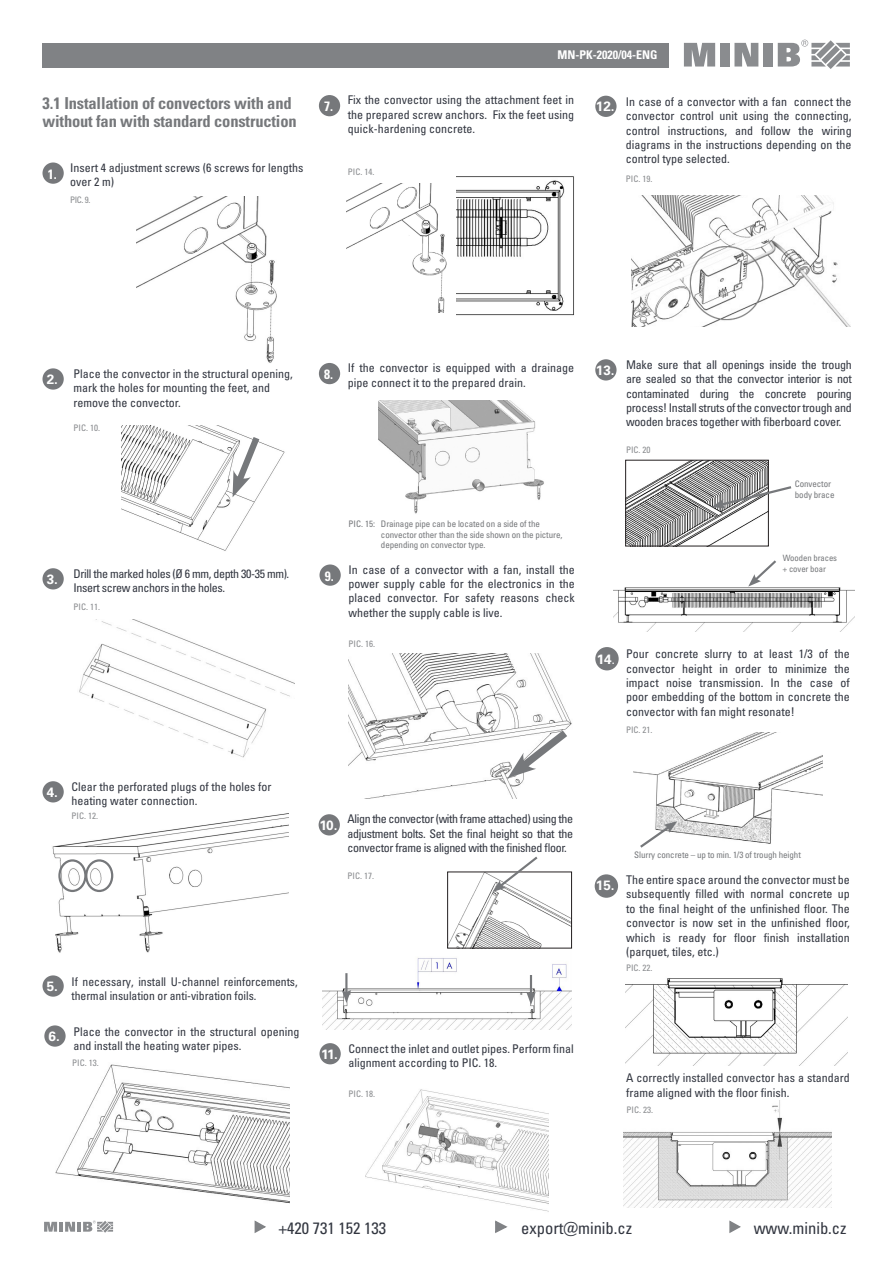
<style>
.page{position:relative;width:893px;height:1263px;background:#fff}
.page>*{position:absolute;margin:0;border:0;box-sizing:border-box;transform-origin:0 0}
.body{font:16.5px/18.1px "Univers LTCYR 67 Bold Cond";letter-spacing:-.01em;color:#76787b}
.t1{font:condensed 16.5px "Univers LTCYR 57";color:#323640}
.text{font:700 13.5px "Univers LTCYR 65";color:#fff}
.text-2{font:13.5px "Univers LTCYR 67 Bold Cond";color:#fff}
.text-3{font:condensed 12px/14.4px "Univers LTCYR 57";color:#323640}
.text-4{font:condensed 12px/14.4px "Univers LTCYR 57";letter-spacing:-.03em;color:#323640}
.t2{font:12px "Univers LTCYR 67 Bold Cond";color:#fff}
.text-5{font:condensed 9px/10.5px "Univers LTCYR 57";letter-spacing:-.01em;color:#76787b}
.text-6{font:condensed 9px "Univers LTCYR 57";color:#8a8c8f}
.text-7{font:condensed 8.7px "Univers LTCYR 57";letter-spacing:-.01em;color:#76787b}
.s1{font-family:"Univers LTCYR 57";font-weight:400;font-stretch:condensed}
</style>
<div class="page">
<img style="left:613px;top:586px;width:241px;height:46px">
<img style="left:627px;top:462px;width:140px;height:82px">
<div style="left:625px;top:460px;width:144px;height:86px;border:1px solid #231f20"></div>
<svg style="left:712px;top:484px;width:80px;height:24px"></svg>
<svg style="left:748px;top:560px;width:28px;height:26px"></svg>
<div style="left:43px;top:43px;width:626px;height:25px;background:#808285"></div>
<svg style="left:684px;top:43px;width:31px;height:24px"></svg>
<div style="left:720px;top:43px;width:9px;height:24px;background:#8a8c8f"></div>
<svg style="left:734px;top:43px;width:24px;height:24px"></svg>
<div style="left:763px;top:43px;width:10px;height:24px;background:#8a8c8f"></div>
<svg style="left:778px;top:40px;width:72px;height:29px"></svg>
<div style="left:43px;top:1220px;width:72px;height:13px;background:#f7f7f7"></div>
<svg style="left:44px;top:1220px;width:69px;height:13px"></svg>
<svg style="left:254px;top:1220px;width:12px;height:13px"></svg>
<svg style="left:495px;top:1220px;width:13px;height:13px"></svg>
<svg style="left:729px;top:1220px;width:12px;height:13px"></svg>
<img style="left:136px;top:197px;width:141px;height:166px">
<div style="left:42px;top:162px;width:22px;height:22px;background:#76787b;border-radius:50%"></div>
<img style="left:79px;top:619px;width:216px;height:139px">
<div style="left:42px;top:568px;width:22px;height:21px;background:#76787b;border-radius:50%"></div>
<img style="left:52px;top:813px;width:237px;height:140px">
<div style="left:58px;top:859px;width:29px;height:33px;border:2px solid #76787b;border-radius:50%"></div>
<div style="left:85px;top:859px;width:28px;height:33px;border:2px solid #76787b;border-radius:50%"></div>
<div style="left:42px;top:781px;width:22px;height:21px;background:#76787b;border-radius:50%"></div>
<img style="left:625px;top:978px;width:222px;height:87px">
<img style="left:623px;top:1100px;width:209px;height:108px">
<div style="left:595px;top:874px;width:23px;height:24px;background:#76787b;border-radius:50%"></div>
<img style="left:634px;top:732px;width:189px;height:112px">
<svg style="left:638px;top:821px;width:39px;height:27px"></svg>
<div style="left:595px;top:647px;width:24px;height:23px;background:#76787b;border-radius:50%"></div>
<div style="left:595px;top:359px;width:22px;height:21px;background:#76787b;border-radius:50%"></div>
<div style="left:42px;top:975px;width:22px;height:22px;background:#76787b;border-radius:50%"></div>
<img style="left:51px;top:1046px;width:239px;height:158px">
<div style="left:44px;top:1025px;width:22px;height:22px;background:#76787b;border-radius:50%"></div>
<img style="left:347px;top:184px;width:100px;height:129px">
<img style="left:456px;top:176px;width:118px;height:140px">
<div style="left:319px;top:95px;width:21px;height:21px;background:#76787b;border-radius:50%"></div>
<img style="left:378px;top:401px;width:166px;height:113px">
<div style="left:319px;top:363px;width:21px;height:21px;background:#76787b;border-radius:50%"></div>
<img style="left:365px;top:1089px;width:184px;height:123px">
<div style="left:319px;top:1043px;width:22px;height:21px;background:#76787b;border-radius:50%"></div>
<img style="left:323px;top:948px;width:248px;height:81px">
<img style="left:449px;top:874px;width:121px;height:72px">
<div style="left:447px;top:872px;width:125px;height:76px;border:1px solid #231f20"></div>
<hr style="left:345px;top:973px;width:2px;height:21px;background:#76787b">
<svg style="left:342px;top:990px;width:9px;height:13px"></svg>
<hr style="left:530px;top:975px;width:2px;height:21px;background:#76787b">
<svg style="left:526px;top:992px;width:10px;height:13px"></svg>
<svg style="left:493px;top:856px;width:47px;height:36px"></svg>
<div style="left:319px;top:814px;width:21px;height:21px;background:#76787b;border-radius:50%"></div>
<img style="left:121px;top:425px;width:164px;height:126px">
<svg style="left:230px;top:430px;width:35px;height:67px"></svg>
<div style="left:42px;top:368px;width:22px;height:22px;background:#76787b;border-radius:50%"></div>
<div style="left:319px;top:564px;width:22px;height:22px;background:#76787b;border-radius:50%"></div>
<img style="left:349px;top:653px;width:223px;height:146px">
<svg style="left:508px;top:723px;width:64px;height:55px"></svg>
<div style="left:595px;top:96px;width:22px;height:21px;background:#76787b;border-radius:50%"></div>
<img style="left:631px;top:196px;width:220px;height:131px">
<p class="body" style="left:42px;top:94px;width:256px">3.1 Installation of convectors with and without fan with standard construction</p>
<p class="text-3" style="left:70px;top:160px;width:235px">Insert 4 adjustment screws (6 screws for lengths over 2 m)</p>
<p class="text-6" style="left:70px;top:194px;width:22px">PIC. 9.</p>
<p class="text-2" style="left:48px;top:165px;width:10px">1.</p>
<p class="text-2" style="left:324px;top:98px;width:10px">7.</p>
<p class="t2" style="left:558px;top:48px;width:101px">MN-PK-2020/04-ENG</p>
<p class="text-3" style="left:348px;top:92px;width:228px;text-align:justify">Fix the convector using the attachment feet in the prepared screw anchors. Fix the feet using quick-hardening concrete.</p>
<p class="text-6" style="left:348px;top:166px;width:28px">PIC. 14.</p>
<p class="text" style="left:596px;top:97px;width:20px">12.</p>
<p class="text-3" style="left:626px;top:94px;width:227px;text-align:justify">In case of a convector with a fan connect the convector control unit using the connecting, control instructions, and follow the wiring diagrams in the instructions depending on the control type selected.</p>
<p class="text-6" style="left:626px;top:173px;width:28px">PIC. 19.</p>
<p class="text" style="left:47px;top:370px;width:13px">2.</p>
<p class="text-3" style="left:74px;top:366px;width:221px">Place the convector in the structural opening, mark the holes for mounting the feet, and remove the convector.</p>
<p class="text-6" style="left:74px;top:422px;width:28px">PIC. 10.</p>
<p class="text-2" style="left:324px;top:366px;width:10px">8.</p>
<p class="text-3" style="left:348px;top:360px;width:228px">If the convector is equipped with a drainage pipe connect it to the prepared drain.</p>
<p class="text" style="left:596px;top:361px;width:20px">13.</p>
<p class="text-3" style="left:626px;top:357px;width:227px;text-align:justify">Make sure that all openings inside the trough are sealed so that the convector interior is not contaminated during the concrete pouring process! Install struts of the convector trough and wooden braces together with fiberboard cover.</p>
<p class="text-6" style="left:626px;top:444px;width:26px">PIC. 20</p>
<p class="text-5" style="left:795px;top:478px;width:38px">Convector</p>
<p class="text-5" style="left:795px;top:490px;width:41px">body brace</p>
<p class="text-5" style="left:381px;top:518px;width:183px;text-indent:-32px">PIC. 15: Drainage pipe can be located on a side of the convector other than the side shown on the picture, depending on convector type.</p>
<p class="text" style="left:47px;top:569px;width:13px">3.</p>
<p class="text-4" style="left:74px;top:566px;width:217px">Drill the marked holes (Ø 6 mm, depth 30-35 mm).<br>Insert screw anchors in the holes.</p>
<p class="text-6" style="left:74px;top:601px;width:28px">PIC. 11.</p>
<p class="text-2" style="left:325px;top:567px;width:10px">9.</p>
<p class="text-3" style="left:349px;top:562px;width:228px;text-align:justify">In case of a convector with a fan, install the power supply cable for the electronics in the placed convector. For safety reasons check whether the supply cable is live.</p>
<p class="text-7" style="left:783px;top:552px;width:56px">Wooden braces</p>
<p class="text-7" style="left:783px;top:564px;width:44px">+ cover boar</p>
<p class="text-6" style="left:349px;top:638px;width:28px">PIC. 16.</p>
<p class="text" style="left:597px;top:650px;width:20px">14<span class="s1">.</span></p>
<p class="text-3" style="left:626px;top:646px;width:225px;text-align:justify">Pour concrete slurry to at least 1/3 of the convector height in order to minimize the impact noise transmission. In the case of poor embedding of the bottom in concrete the convector with fan might resonate!</p>
<p class="text-6" style="left:626px;top:724px;width:28px">PIC. 21.</p>
<p class="text" style="left:47px;top:782px;width:13px">4.</p>
<p class="text-3" style="left:72px;top:779px;width:201px">Clear the perforated plugs of the holes for heating water connection.</p>
<p class="text-6" style="left:72px;top:810px;width:28px">PIC. 12.</p>
<p class="text" style="left:320px;top:816px;width:19px">10.</p>
<p class="text-4" style="left:348px;top:812px;width:227px">Align the convector (with frame attached) using the</p>
<p class="text-4" style="left:348px;top:826px;width:227px">adjustment bolts. Set the final height so that the convector frame is aligned with the finished floor.</p>
<p class="text-5" style="left:634px;top:849px;width:168px">Slurry concrete – up to min. 1/3 of trough height</p>
<p class="text-6" style="left:348px;top:870px;width:28px">PIC. 17.</p>
<p class="text" style="left:596px;top:876px;width:20px">15.</p>
<p class="text-3" style="left:626px;top:872px;width:225px">The entire space around the convector must be</p>
<p class="text-3" style="left:626px;top:886px;width:225px;text-align:justify">subsequently filled with normal concrete up to the final height of the unfinished floor. The convector is now set in the unfinished floor, which is ready for floor finish installation (parquet, tiles, etc.)</p>
<p class="text-6" style="left:626px;top:962px;width:28px">PIC. 22.</p>
<p class="text" style="left:47px;top:977px;width:13px">5.</p>
<p class="text-3" style="left:72px;top:974px;width:228px">If necessary, install U-channel reinforcements, thermal insulation or anti-vibration foils.</p>
<p class="text" style="left:49px;top:1027px;width:13px">6.</p>
<p class="text-3" style="left:73px;top:1024px;width:228px">Place the convector in the structural opening and install the heating water pipes.</p>
<p class="text-6" style="left:72px;top:1057px;width:28px">PIC. 13.</p>
<p class="text" style="left:321px;top:1044px;width:18px">11.</p>
<p class="text-3" style="left:349px;top:1041px;width:227px">Connect the inlet and outlet pipes. Perform final alignment according to PIC. 18.</p>
<p class="text-6" style="left:349px;top:1088px;width:28px">PIC. 18.</p>
<p class="text-3" style="left:626px;top:1070px;width:225px">A correctly installed convector has a standard frame aligned with the floor finish.</p>
<p class="text-6" style="left:627px;top:1104px;width:28px">PIC. 23.</p>
<h1 class="t1" style="left:279px;top:1217px;width:109px">+420 731 152 133</h1>
<h1 class="t1" style="left:521px;top:1217px;width:112px">export@minib.cz</h1>
<h1 class="t1" style="left:754px;top:1217px;width:94px">www.minib.cz</h1>
</div>
